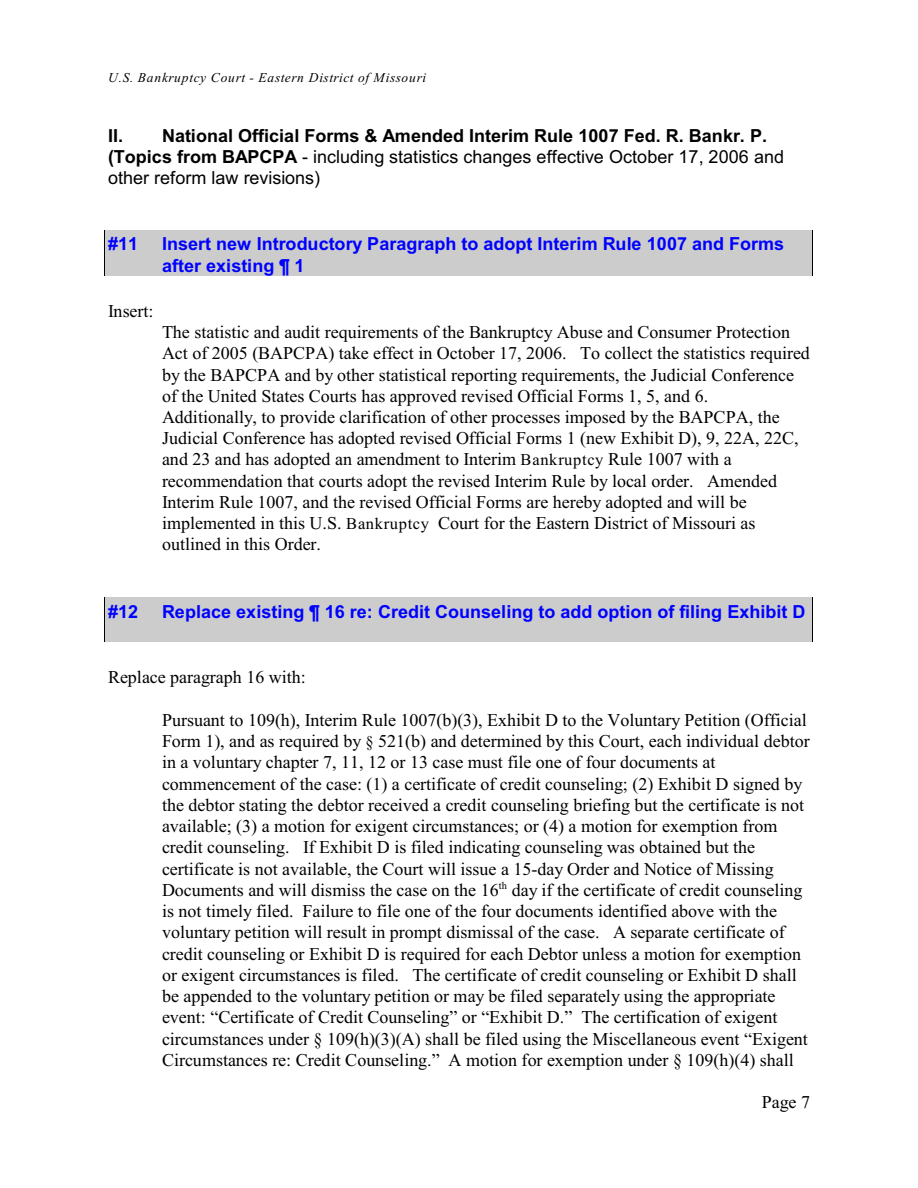
<style>
.page{position:relative;width:918px;height:1188px;background:#fff}
.page>*{position:absolute;margin:0;border:0;box-sizing:border-box;transform-origin:0 0}
.t1{font:18px/21.3px "Times New Roman";color:#000}
.t2{font:700 18px/21px "Arial";letter-spacing:.005em;color:#000}
.t3{font:700 18px/21.3px "Arial";color:#00f}
.t4{font:italic 13.5px "Times New Roman";letter-spacing:.04em;color:#000}
.t5{font:10.5px "Times New Roman";color:#000}
.s1{font-weight:400}
.s2{font-size:16.5px}
</style>
<div class="page">
<div style="left:105px;top:230px;width:708px;height:46px;background:#ccc"></div>
<div style="left:105px;top:597px;width:708px;height:45px;background:#ccc"></div>
<p class="t4" style="left:108px;top:72px;width:320px">U.S. Bankruptcy Court - Eastern District of Missouri</p>
<p class="t2" style="left:108px;top:126px;width:678px">II. National Official Forms &amp; Amended Interim Rule 1007 Fed. R. Bankr. P. (Topics from BAPCPA <span class="s1">- including statistics changes effective October 17, 2006 and other reform law revisions)</span></p>
<p class="t3" style="left:108px;top:235px;width:32px">#11</p>
<p class="t3" style="left:162px;top:235px;width:624px">Insert new Introductory Paragraph to adopt Interim Rule 1007 and Forms after existing ¶ 1</p>
<p class="t1" style="left:108px;top:302px;width:47px">Insert:</p>
<p class="t1" style="left:162px;top:323px;width:649px">The statistic and audit requirements of the Bankruptcy Abuse and Consumer Protection Act of 2005 (BAPCPA) take effect in October 17, 2006. To collect the statistics required by the BAPCPA and by other statistical reporting requirements, the Judicial Conference of the United States Courts has approved revised Official Forms 1, 5, and 6.<br>Additionally, to provide clarification of other processes imposed by the BAPCPA, the Judicial Conference has adopted revised Official Forms 1 (new Exhibit D), 9, 22A, 22C, and 23 and has adopted an amendment to Interim <span class="s2">Bankruptcy</span> Rule 1007 with a recommendation that courts adopt the revised Interim Rule by local order. Amended Interim Rule 1007, and the revised Official Forms are hereby adopted and will be implemented in this U.S. <span class="s2">Bankruptcy</span> Court for the Eastern District of Missouri as outlined in this Order.</p>
<p class="t3" style="left:108px;top:602px;width:32px">#12</p>
<p class="t3" style="left:162px;top:602px;width:645px">Replace existing ¶ 16 re: Credit Counseling to add option of filing Exhibit D</p>
<p class="t1" style="left:108px;top:669px;width:199px">Replace paragraph 16 with:</p>
<p class="t1" style="left:162px;top:711px;width:649px">Pursuant to 109(h), Interim Rule 1007(b)(3), Exhibit D to the Voluntary Petition (Official Form 1), and as required by <span class="s2">§</span> 521(b) and determined by this Court, each individual debtor in a voluntary chapter 7, 11, 12 or 13 case must file one of four documents at commencement of the case: (1) a certificate of credit counseling; (2) Exhibit D signed by the debtor stating the debtor received a credit counseling briefing but the certificate is not available; (3) a motion for exigent circumstances; or (4) a motion for exemption from credit counseling. If Exhibit D is filed indicating counseling was obtained but the certificate is not available, the Court will issue a 15-day Order and Notice of Missing Documents and will dismiss the case on the 16 day if the certificate of credit counseling</p>
<p class="t5" style="left:499px;top:881px;width:10px">th</p>
<p class="t1" style="left:162px;top:902px;width:647px">is not timely filed. Failure to file one of the four documents identified above with the voluntary petition will result in prompt dismissal of the case. A separate certificate of credit counseling or Exhibit D is required for each Debtor unless a motion for exemption or exigent circumstances is filed. The certificate of credit counseling or Exhibit D shall be appended to the voluntary petition or may be filed separately using the appropriate event: “Certificate of Credit Counseling” or “Exhibit D.” The certification of exigent circumstances under § 109(h)(3)(A) shall be filed using the Miscellaneous event “Exigent Circumstances re: Credit Counseling.” A motion for exemption under § 109(h)(4) shall</p>
<p class="t1" style="left:762px;top:1093px;width:50px">Page 7</p>
</div>
